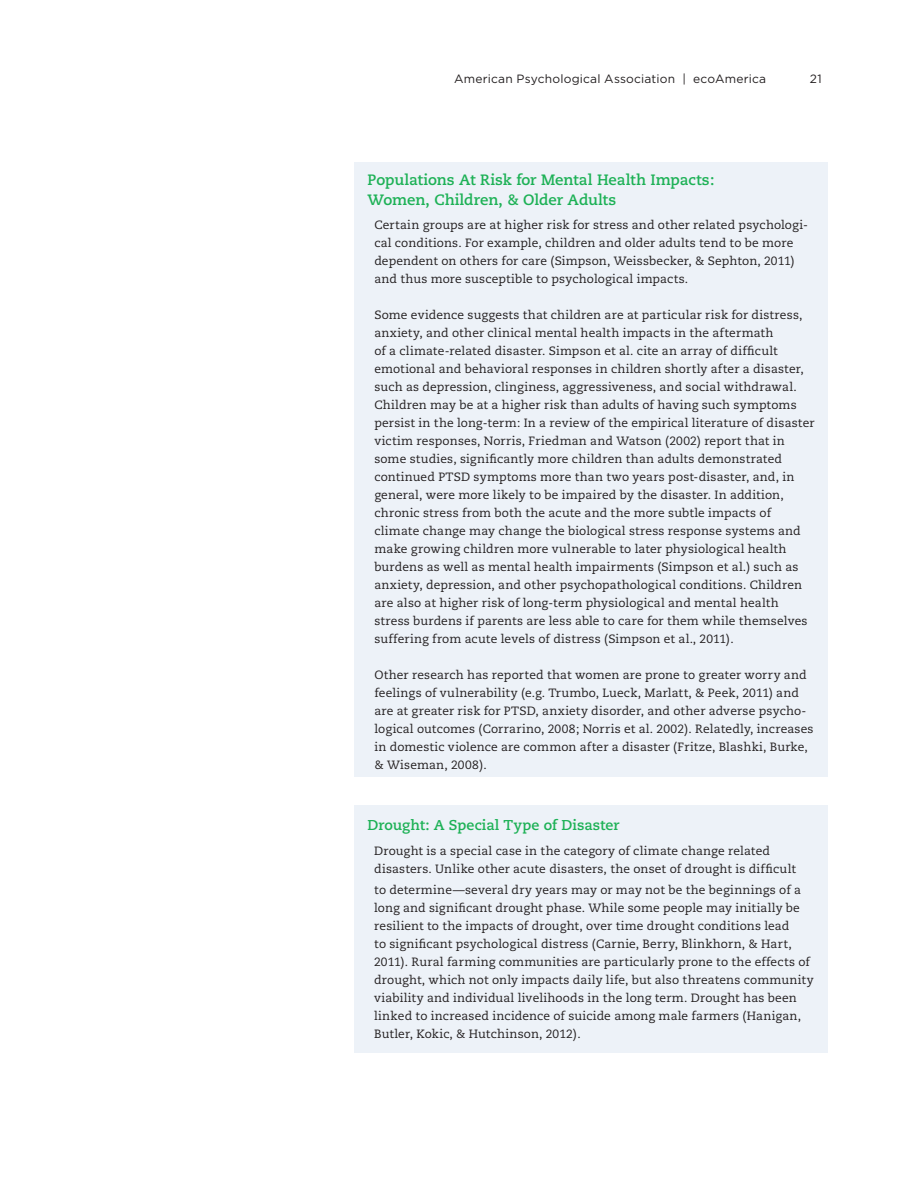
<style>
.page{position:relative;width:918px;height:1188px;background:#fff}
.page>*{position:absolute;margin:0;border:0;box-sizing:border-box;transform-origin:0 0}
.MASTER_STYLE{font:700 15px "Caecilia";letter-spacing:-.005em;color:#1db156}
.MASTER_STYLE-2{font:700 14.25px "Caecilia";color:#1db156}
.MASTER_STYLE-3{font:12px/18px "Caecilia";letter-spacing:.015em;color:#231f20}
.MASTER_STYLE-4{font:12px "Gotham";letter-spacing:.015em;color:#231f20}
</style>
<div class="page">
<div style="left:354px;top:162px;width:474px;height:615px;background:#edf2f8"></div>
<div style="left:354px;top:806px;width:474px;height:247px;background:#edf2f8"></div>
<p class="MASTER_STYLE-4" style="left:454px;top:72px;width:314px">American Psychological Association | ecoAmerica</p>
<p class="MASTER_STYLE-4" style="left:810px;top:71px;width:13px">21</p>
<p class="MASTER_STYLE" style="left:368px;top:171px;width:348px">Populations At Risk for Mental Health Impacts:</p>
<p class="MASTER_STYLE" style="left:368px;top:191px;width:250px">Women, Children, &amp; Older Adults</p>
<p class="MASTER_STYLE-3" style="left:374px;top:216px;width:435px">Certain groups are at higher risk for stress and other related psychologi&shy;cal conditions. For example, children and older adults tend to be more dependent on others for care (Simpson, Weissbecker, &amp; Sephton, 2011) and thus more susceptible to psychological impacts.</p>
<p class="MASTER_STYLE-3" style="left:374px;top:306px;width:442px">Some evidence suggests that children are at particular risk for distress, anxiety, and other clinical mental health impacts in the aftermath<br>of a climate-related disaster. Simpson et al. cite an array of difficult emotional and behavioral responses in children shortly after a disaster, such as depression, clinginess, aggressiveness, and social withdrawal.<br>Children may be at a higher risk than adults of having such symptoms persist in the long-term: In a review of the empirical literature of disaster victim responses, Norris, Friedman and Watson (2002) report that in some studies, significantly more children than adults demonstrated continued PTSD symptoms more than two years post-disaster, and, in general, were more likely to be impaired by the disaster. In addition, chronic stress from both the acute and the more subtle impacts of climate change may change the biological stress response systems and make growing children more vulnerable to later physiological health burdens as well as mental health impairments (Simpson et al.) such as anxiety, depression, and other psychopathological conditions. Children are also at higher risk of long-term physiological and mental health stress burdens if parents are less able to care for them while themselves suffering from acute levels of distress (Simpson et al., 2011).</p>
<p class="MASTER_STYLE-3" style="left:374px;top:666px;width:441px">Other research has reported that women are prone to greater worry and feelings of vulnerability (e.g. Trumbo, Lueck, Marlatt, &amp; Peek, 2011) and are at greater risk for PTSD, anxiety disorder, and other adverse psycho&shy;logical outcomes (Corrarino, 2008; Norris et al. 2002). Relatedly, increases in domestic violence are common after a disaster (Fritze, Blashki, Burke, &amp; Wiseman, 2008).</p>
<p class="MASTER_STYLE-2" style="left:367px;top:817px;width:254px">Drought: A Special Type of Disaster</p>
<p class="MASTER_STYLE-3" style="left:374px;top:842px;width:423px">Drought is a special case in the category of climate change related disasters. Unlike other acute disasters, the onset of drought is difficult</p>
<p class="MASTER_STYLE-3" style="left:374px;top:881px;width:441px">to determine—several dry years may or may not be the beginnings of a long and significant drought phase. While some people may initially be resilient to the impacts of drought, over time drought conditions lead<br>to significant psychological distress (Carnie, Berry, Blinkhorn, &amp; Hart, 2011). Rural farming communities are particularly prone to the effects of drought, which not only impacts daily life, but also threatens community viability and individual livelihoods in the long term. Drought has been linked to increased incidence of suicide among male farmers (Hanigan, Butler, Kokic, &amp; Hutchinson, 2012).</p>
</div>
